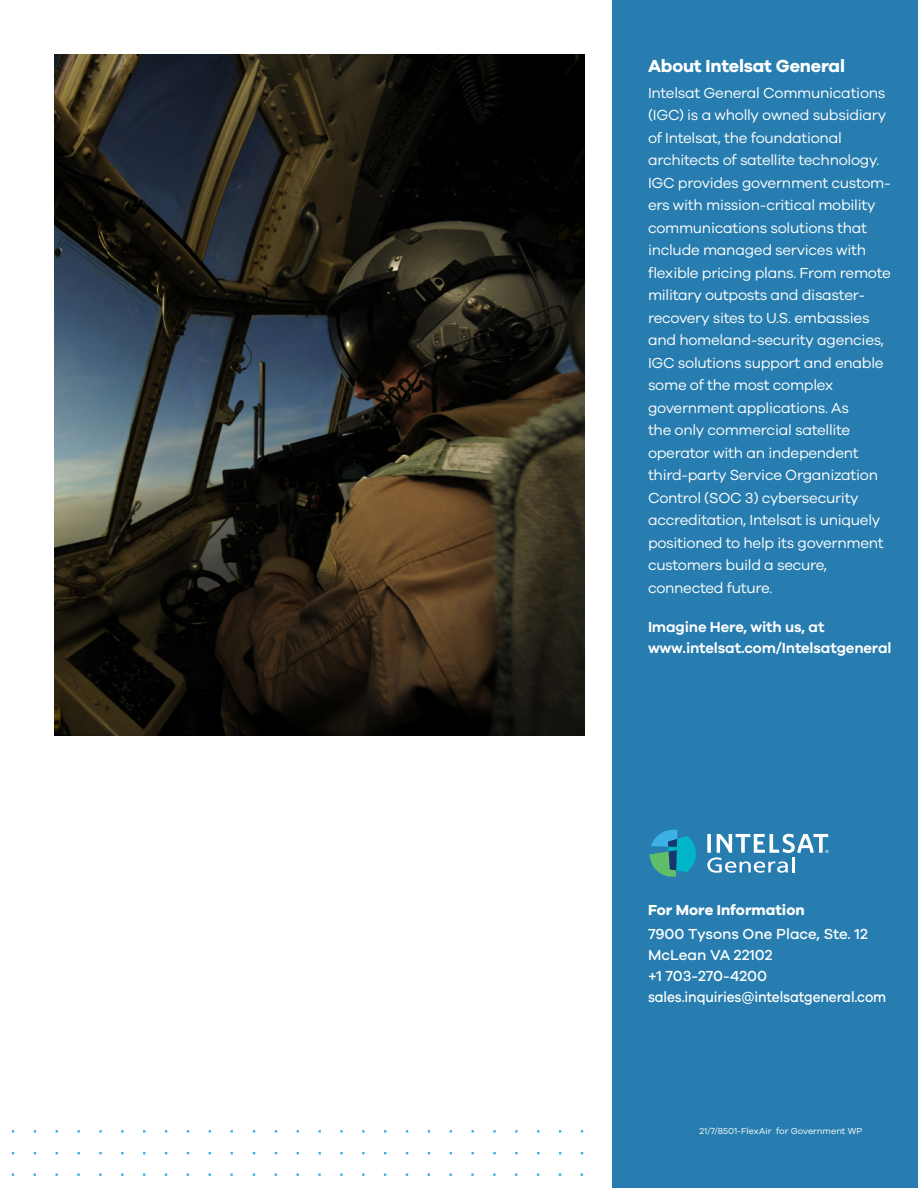
<style>
.page{position:relative;width:918px;height:1188px;background:#fff}
.page>*{position:absolute;margin:0;border:0;box-sizing:border-box;transform-origin:0 0}
.Subheads-back_cover{font:700 18px "Galano Grotesque";letter-spacing:-.01em;color:#fff}
.body_-_back_cover{font:15px/22.5px "Galano Grotesque";letter-spacing:-.02em;color:#fff}
.body_-_back_cover-2{font:600 15px/21px "Galano Grotesque";letter-spacing:-.01em;color:#fff}
.t1{font:500 15px "Galano Grotesque";letter-spacing:-.01em;color:#fff}
.t2{font:500 15px "Galano Grotesque";letter-spacing:-.01em;color:#fff;scale:.92 1}
.t3{font:700 15px "Galano Grotesque";color:#fff}
.Job{font:9px "Galano Grotesque";color:#fff}
</style>
<div class="page">
<div style="left:612px;top:0;width:306px;height:1188px;background:#277daf"></div>
<svg style="left:650px;top:829px;width:46px;height:48px"></svg>
<svg style="left:707px;top:834px;width:122px;height:39px"></svg>
<img style="left:54px;top:54px;width:531px;height:681px">
<p class="Subheads-back_cover" style="left:648px;top:55px;width:199px">About Intelsat General</p>
<p class="body_-_back_cover" style="left:648px;top:81px;width:244px">Intelsat General Communications (IGC) is a wholly owned subsidiary of Intelsat, the foundational architects of satellite technology.<br>IGC provides government custom&shy;ers with mission-critical mobility communications solutions that include managed services with flexible pricing plans. From remote military outposts and disaster&shy;recovery sites to U.S. embassies and homeland-security agencies,<br>IGC solutions support and enable some of the most complex government applications. As<br>the only commercial satellite operator with an independent third-party Service Organization<br>Control (SOC 3) cybersecurity accreditation, Intelsat is uniquely positioned to help its government customers build a secure, connected future.</p>
<p class="body_-_back_cover-2" style="left:648px;top:616px;width:245px">Imagine Here, with us, at www.intelsat.com/Intelsatgeneral</p>
<p class="t3" style="left:648px;top:901px;width:158px">For More Information</p>
<p class="t1" style="left:648px;top:925px;width:221px">7900 Tysons One Place, Ste. 12</p>
<p class="t1" style="left:648px;top:946px;width:126px">McLean VA 22102</p>
<p class="t1" style="left:648px;top:967px;width:121px">+1 703-270-4200</p>
<p class="t2" style="left:648px;top:988px;width:261px">sales.inquiries@intelsatgeneral.com</p>
<p class="Job" style="left:700px;top:1126px;width:164px">21/7/8501-FlexAir for Government WP</p>
</div>
